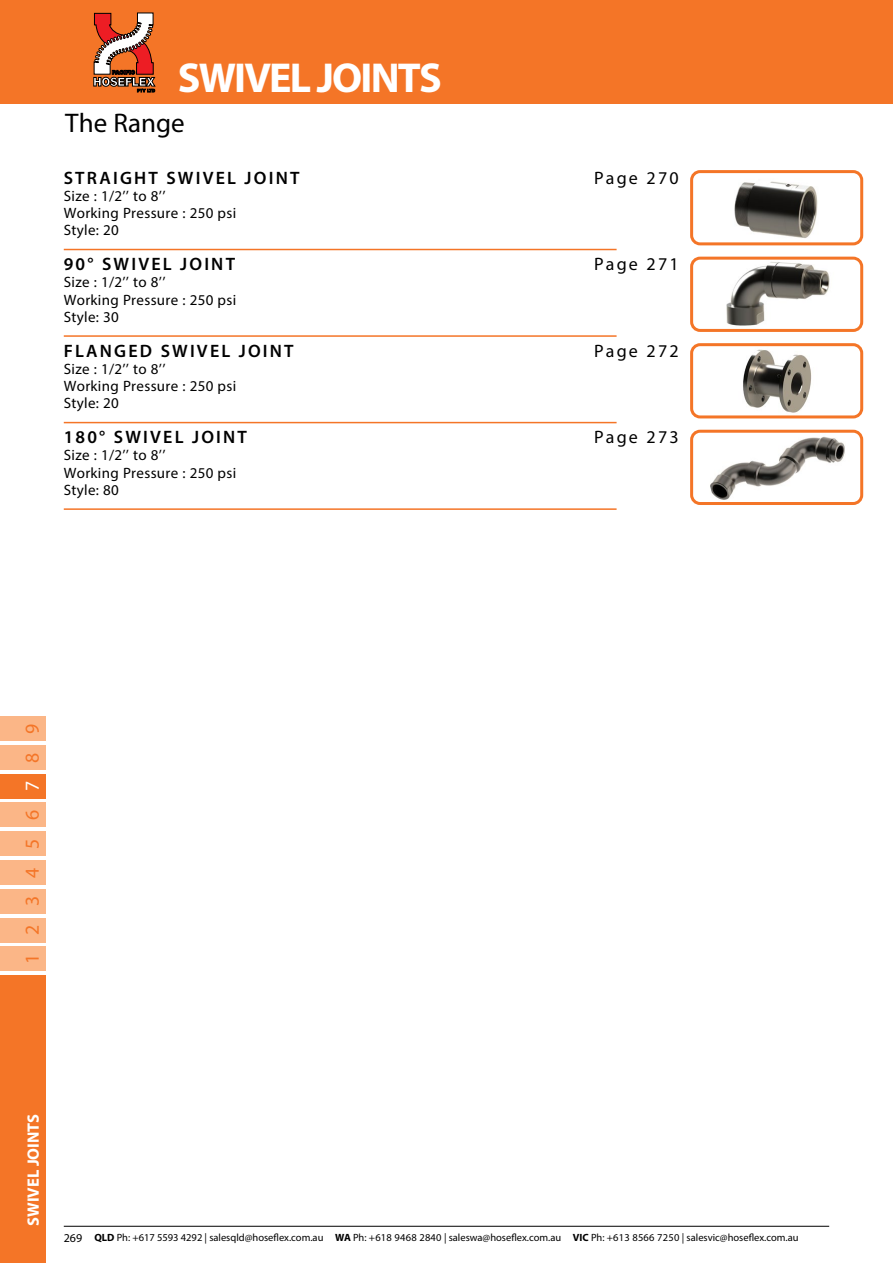
<style>
.page{position:relative;width:893px;height:1263px;background:#fff}
.page>*{position:absolute;margin:0;border:0;box-sizing:border-box;transform-origin:0 0}
.t1{font:700 42px "Myriad Pro";letter-spacing:-.045em;color:#fff}
.t2{font:27px "Myriad Pro";color:#000}
.t3{font:19.8px "Myriad Pro";letter-spacing:.94em;color:#f47527}
.t4{font:600 18px "Myriad Pro";letter-spacing:.12em;color:#000}
.t5{font:18px "Myriad Pro";letter-spacing:.12em;color:#000}
.t6{font:700 16.5px "Myriad Pro";color:#fff}
.t7{font:15px/17.2px "Myriad Pro";letter-spacing:.02em;color:#000}
.t8{font:10.5px "Myriad Pro";color:#000}
.s1{color:#fff}
.s2{font-size:12px}
.s3{font-weight:700}
</style>
<div class="page">
<div style="left:0;top:0;width:893px;height:104px;background:#f47527"></div>
<div style="left:0;top:947px;width:46px;height:24px;background:#fbb687"></div>
<div style="left:0;top:889px;width:46px;height:24px;background:#fbb687"></div>
<div style="left:0;top:918px;width:46px;height:24px;background:#fbb687"></div>
<div style="left:0;top:832px;width:46px;height:24px;background:#fbb687"></div>
<div style="left:0;top:860px;width:46px;height:24px;background:#fbb687"></div>
<div style="left:0;top:774px;width:46px;height:24px;background:#f47527"></div>
<div style="left:0;top:803px;width:46px;height:24px;background:#fbb687"></div>
<div style="left:0;top:746px;width:46px;height:24px;background:#fbb687"></div>
<div style="left:0;top:717px;width:46px;height:24px;background:#fbb687"></div>
<hr style="left:64px;top:1226px;width:765px;height:1px;background:#000">
<div style="left:0;top:976px;width:46px;height:287px;background:#f47527"></div>
<svg style="left:94px;top:13px;width:61px;height:79px"></svg>
<hr style="left:64px;top:249px;width:553px;height:1px;background:#f47527">
<hr style="left:64px;top:335px;width:553px;height:2px;background:#f47527">
<hr style="left:64px;top:422px;width:553px;height:1px;background:#f47527">
<img style="left:694px;top:174px;width:168px;height:70px">
<div style="left:690px;top:170px;width:173px;height:75px;border:3px solid #f47527;border-radius:9px"></div>
<img style="left:694px;top:258px;width:168px;height:70px">
<div style="left:690px;top:257px;width:173px;height:75px;border:3px solid #f47527;border-radius:9px"></div>
<img style="left:693px;top:347px;width:169px;height:70px">
<div style="left:690px;top:343px;width:173px;height:75px;border:3px solid #f47527;border-radius:9px"></div>
<img style="left:694px;top:434px;width:165px;height:67px">
<div style="left:690px;top:430px;width:173px;height:75px;border:3px solid #f47527;border-radius:9px"></div>
<hr style="left:64px;top:508px;width:553px;height:2px;background:#f47527">
<h1 class="t1" style="left:178px;top:51px;width:265px">SWIVEL JOINTS</h1>
<h2 class="t2" style="left:65px;top:106px;width:121px">The Range</h2>
<p class="t4" style="left:64px;top:166px;width:237px">STRAIGHT SWIVEL JOINT</p>
<p class="t7" style="left:64px;top:187px;width:174px">Size : 1/2’’ to 8’’<br>Working Pressure : 250 psi<br>Style: 20</p>
<p class="t4" style="left:64px;top:253px;width:173px">90° SWIVEL JOINT</p>
<p class="t7" style="left:64px;top:273px;width:174px">Size : 1/2’’ to 8’’<br>Working Pressure : 250 psi<br>Style: 30</p>
<p class="t4" style="left:64px;top:339px;width:231px">FLANGED SWIVEL JOINT</p>
<p class="t7" style="left:64px;top:360px;width:174px">Size : 1/2’’ to 8’’<br>Working Pressure : 250 psi<br>Style: 20</p>
<p class="t4" style="left:64px;top:426px;width:185px">180° SWIVEL JOINT</p>
<p class="t7" style="left:64px;top:447px;width:174px">Size : 1/2’’ to 8’’<br>Working Pressure : 250 psi<br>Style: 80</p>
<p class="t5" style="left:594px;top:166px;width:86px">Page 270</p>
<p class="t5" style="left:594px;top:253px;width:86px">Page 271</p>
<p class="t5" style="left:594px;top:339px;width:86px">Page 272</p>
<p class="t5" style="left:594px;top:426px;width:86px">Page 273</p>
<h3 class="t3" style="left:20px;top:964px;width:242px;rotate:-90deg">123456<span class="s1">7</span>89</h3>
<p class="t6" style="left:22px;top:1226px;width:114px;rotate:-90deg">SWIVEL JOINTS</p>
<p class="t8" style="left:64px;top:1231px;width:736px"><span class="s2">269</span> <span class="s3">QLD</span> Ph: +617 5593 4292 | salesqld@hoseflex.com.au <span class="s3">WA</span> Ph: +618 9468 2840 | saleswa@hoseflex.com.au <span class="s3">VIC</span> Ph: +613 8566 7250 | salesvic@hoseflex.com.au</p>
</div>
